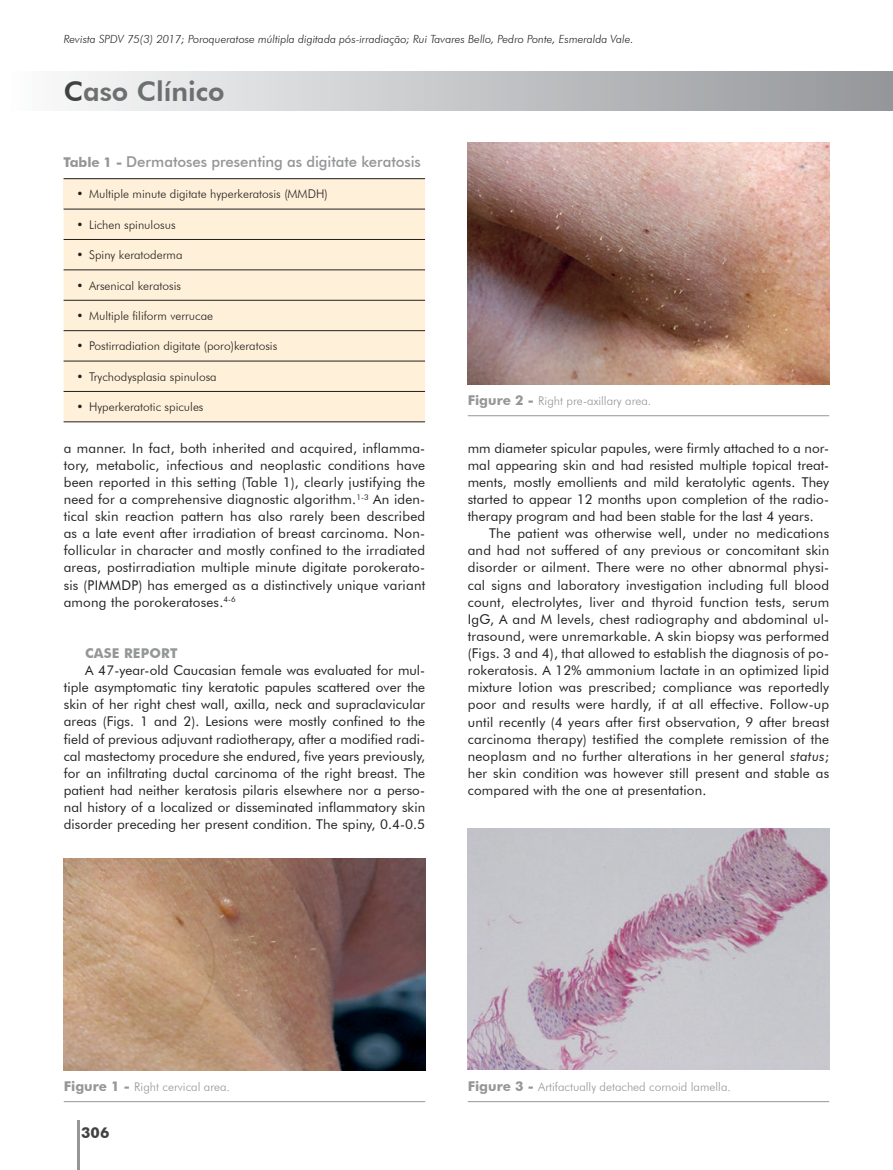
<style>
.page{position:relative;width:893px;height:1170px;background:#fff}
.page>*{position:absolute;margin:0;border:0;box-sizing:border-box;transform-origin:0 0}
.t1{font:800 27px "Futura BT";color:#6d6f71}
.t2{font:500 15px "Futura BT";letter-spacing:-.005em;color:#949698}
.t3{font:700 15px "Futura BT";color:#414142}
.t4{font:13.5px/17.1px "Futura BT";letter-spacing:.01em;color:#231f20;text-align:justify}
.t5{font:700 13.5px "Futura BT";letter-spacing:.015em;color:#949698}
.t6{font:300 12px "Futura BT";color:#231f20}
.t7{font:300 12px "Futura BT";color:#949698}
.t8{font:italic 300 11.25px "Futura BT";color:#231f20}
.s1{color:#414142}
.s2{font-weight:700;font-size:13.5px}
.s3{font-style:italic}
</style>
<div class="page">
<hr style="left:77px;top:1120px;width:3px;height:49px;background:#949698">
<div style="left:0;top:72px;width:893px;height:38px;background:linear-gradient(to right,#fdfdfd,#939598)"></div>
<hr style="left:64px;top:1101px;width:361px;height:1px;background:#949698">
<img style="left:64px;top:858px;width:361px;height:211px">
<div style="left:64px;top:179px;width:361px;height:30px;background:#fff1d9"></div>
<div style="left:64px;top:210px;width:361px;height:211px;background:#fff1d9"></div>
<hr style="left:64px;top:209px;width:361px;height:1px;background:#231f20">
<hr style="left:64px;top:239px;width:361px;height:1px;background:#231f20">
<hr style="left:64px;top:269px;width:361px;height:1px;background:#231f20">
<hr style="left:64px;top:300px;width:361px;height:1px;background:#231f20">
<hr style="left:64px;top:330px;width:361px;height:1px;background:#231f20">
<hr style="left:64px;top:361px;width:361px;height:1px;background:#231f20">
<hr style="left:64px;top:391px;width:361px;height:1px;background:#231f20">
<hr style="left:64px;top:178px;width:361px;height:1px;background:#231f20">
<hr style="left:64px;top:421px;width:361px;height:1px;background:#231f20">
<hr style="left:468px;top:415px;width:361px;height:1px;background:#949698">
<img style="left:468px;top:143px;width:361px;height:241px">
<hr style="left:468px;top:1101px;width:361px;height:1px;background:#949698">
<img style="left:468px;top:828px;width:361px;height:241px">
<p class="t8" style="left:64px;top:32px;width:571px">Revista SPDV 75(3) 2017; Poroqueratose múltipla digitada pós-irradiação; Rui Tavares Bello, Pedro Ponte, Esmeralda Vale.</p>
<h1 class="t1" style="left:64px;top:75px;width:162px"><span class="s1">C</span>aso Clínico</h1>
<p class="t2" style="left:64px;top:153px;width:359px"><span class="s2">Table 1 -</span> Dermatoses presenting as digitate keratosis</p>
<p class="t6" style="left:76px;top:187px;width:253px">• Multiple minute digitate hyperkeratosis (MMDH)</p>
<p class="t6" style="left:76px;top:217px;width:101px">• Lichen spinulosus</p>
<p class="t6" style="left:76px;top:248px;width:108px">• Spiny keratoderma</p>
<p class="t6" style="left:76px;top:278px;width:106px">• Arsenical keratosis</p>
<p class="t6" style="left:76px;top:308px;width:138px">• Multiple filiform verrucae</p>
<p class="t6" style="left:76px;top:339px;width:202px">• Postirradiation digitate (poro)keratosis</p>
<p class="t6" style="left:76px;top:369px;width:142px">• Trychodysplasia spinulosa</p>
<p class="t6" style="left:76px;top:399px;width:129px">• Hyperkeratotic spicules</p>
<p class="t7" style="left:468px;top:393px;width:185px"><span class="s2">Figure 2 -</span> Right pre-axillary area.</p>
<p class="t4" style="left:64px;top:439px;width:363px">a manner. In fact, both inherited and acquired, inflamma&shy;tory, metabolic, infectious and neoplastic conditions have been reported in this setting (Table 1), clearly justifying the need for a comprehensive diagnostic algorithm.<sup>1-3</sup> An iden&shy;tical skin reaction pattern has also rarely been described as a late event after irradiation of breast carcinoma. Non&shy;follicular in character and mostly confined to the irradiated areas, postirradiation multiple minute digitate porokerato&shy;sis (PIMMDP) has emerged as a distinctively unique variant among the porokeratoses.<sup>4-6</sup></p>
<p class="t5" style="left:85px;top:645px;width:94px">CASE REPORT</p>
<p class="t4" style="left:64px;top:661px;width:363px;text-indent:21px">A 47-year-old Caucasian female was evaluated for mul&shy;tiple asymptomatic tiny keratotic papules scattered over the skin of her right chest wall, axilla, neck and supraclavicular areas (Figs. 1 and 2). Lesions were mostly confined to the field of previous adjuvant radiotherapy, after a modified radi&shy;cal mastectomy procedure she endured, five years previously, for an infiltrating ductal carcinoma of the right breast. The patient had neither keratosis pilaris elsewhere nor a perso&shy;nal history of a localized or disseminated inflammatory skin disorder preceding her present condition. The spiny, 0.4-0.5</p>
<p class="t4" style="left:468px;top:439px;width:363px">mm diameter spicular papules, were firmly attached to a nor&shy;mal appearing skin and had resisted multiple topical treat&shy;ments, mostly emollients and mild keratolytic agents. They started to appear 12 months upon completion of the radio&shy;therapy program and had been stable for the last 4 years.</p>
<p class="t4" style="left:468px;top:524px;width:363px;text-indent:21px">The patient was otherwise well, under no medications and had not suffered of any previous or concomitant skin disorder or ailment. There were no other abnormal physi&shy;cal signs and laboratory investigation including full blood count, electrolytes, liver and thyroid function tests, serum IgG, A and M levels, chest radiography and abdominal ul&shy;trasound, were unremarkable. A skin biopsy was performed (Figs. 3 and 4), that allowed to establish the diagnosis of po&shy;rokeratosis. A 12% ammonium lactate in an optimized lipid mixture lotion was prescribed; compliance was reportedly poor and results were hardly, if at all effective. Follow-up until recently (4 years after first observation, 9 after breast carcinoma therapy) testified the complete remission of the neoplasm and no further alterations in her general <span class="s3">status</span>; her skin condition was however still present and stable as compared with the one at presentation.</p>
<p class="t7" style="left:64px;top:1079px;width:168px"><span class="s2">Figure 1 -</span> Right cervical area.</p>
<p class="t3" style="left:81px;top:1123px;width:30px">306</p>
<p class="t7" style="left:468px;top:1079px;width:265px"><span class="s2">Figure 3 -</span> Artifactually detached cornoid lamella.</p>
</div>
